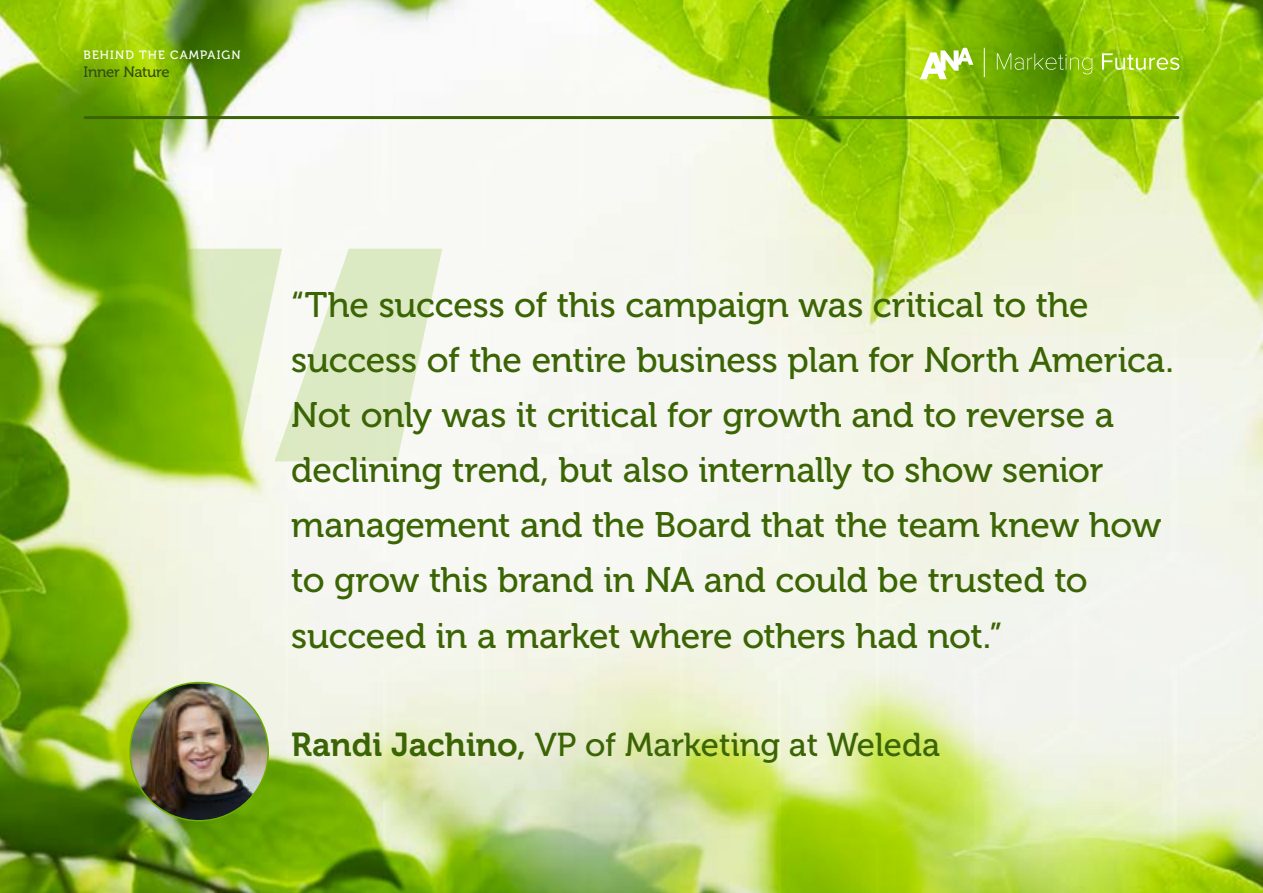
<style>
.page{position:relative;width:1263px;height:893px;background:#fff}
.page>*{position:absolute;margin:0;border:0;box-sizing:border-box;transform-origin:0 0}
.t1{font:35.4px/55.1px "Museo 500";letter-spacing:-.01em;color:#3b6404}
.t2{font:33px "Museo 500";color:#3b6404}
.t3{font:15px "Museo 500";letter-spacing:-.02em;color:#315014}
.t4{font:12px "Museo 500";letter-spacing:.09em;color:#fff}
.s1{font-family:"Museo 700"}
</style>
<div class="page">
<img style="left:0;top:0;width:1263px;height:893px">
<svg style="left:114px;top:249px;width:328px;height:212px"></svg>
<hr style="left:85px;top:116px;width:1093px;height:3px;background:#3b6404">
<svg style="left:920px;top:48px;width:53px;height:31px"></svg>
<svg style="left:984px;top:48px;width:1px;height:29px"></svg>
<svg style="left:997px;top:53px;width:95px;height:21px;background:#73a91c"></svg>
<svg style="left:1102px;top:53px;width:77px;height:17px"></svg>
<img style="left:130px;top:683px;width:138px;height:138px">
<p class="t4" style="left:84px;top:48px;width:159px">BEHIND THE CAMPAIGN</p>
<p class="t3" style="left:84px;top:64px;width:88px">Inner Nature</p>
<p class="t1" style="left:291px;top:278px;width:884px">“The success of this campaign was critical to the success of the entire business plan for North America.<br>Not only was it critical for growth and to reverse a declining trend, but also internally to show senior management and the Board that the team knew how to grow this brand in NA and could be trusted to succeed in a market where others had not.”</p>
<p class="t2" style="left:291px;top:726px;width:650px"><span class="s1">Randi Jachino,</span> VP of Marketing at Weleda</p>
</div>
